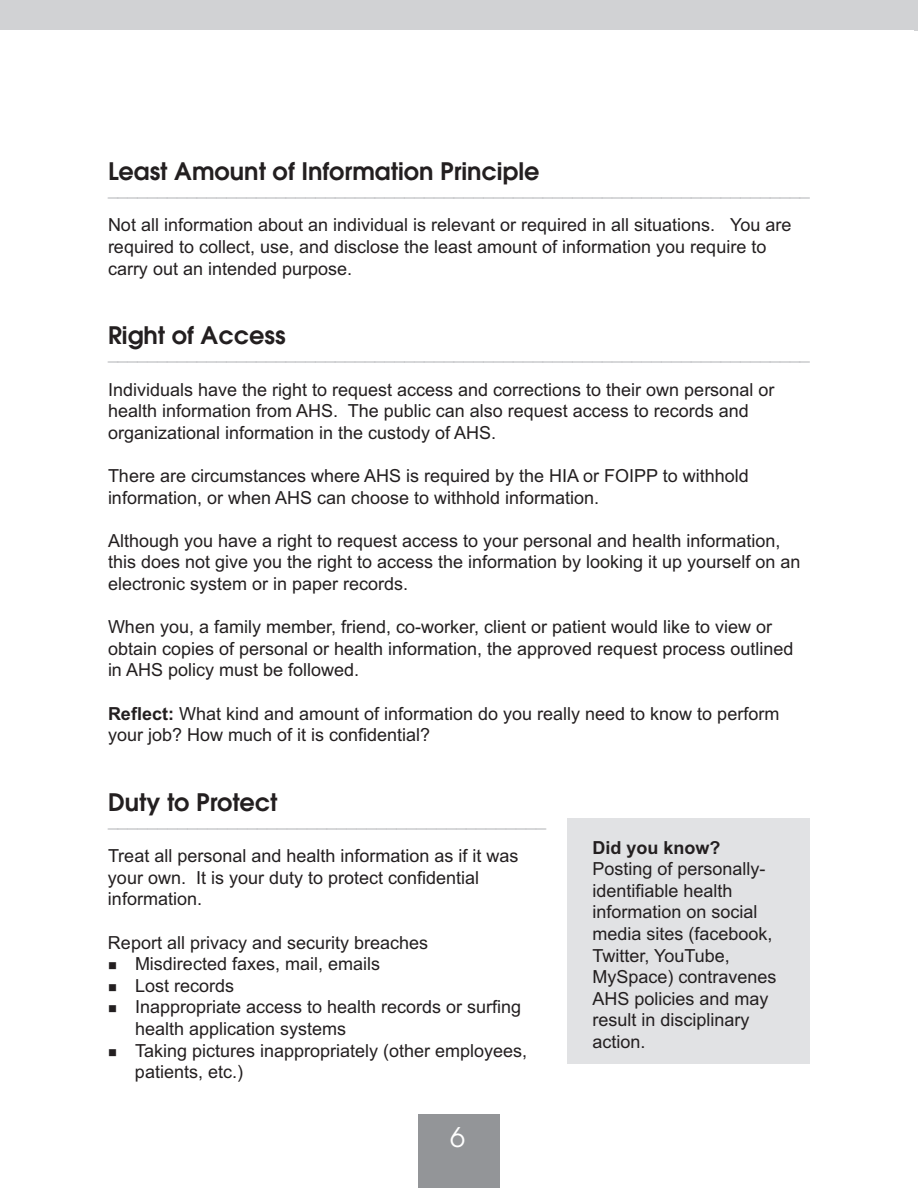
<style>
.page{position:relative;width:918px;height:1188px;background:#fff}
.page>*{position:absolute;margin:0;border:0;box-sizing:border-box;transform-origin:0 0}
.t1{font:27px "Avant Garde";color:#fff}
.t2{font:600 24px "Avant Garde";color:#231f20}
.t3{font:18px/21.6px "Arial";color:#231f20}
.t4{font:18px "Arial";color:#bcbdc0}
.t5{font:700 18px "Arial";color:#231f20}
.s1{font-weight:700}
</style>
<div class="page">
<div style="left:418px;top:1114px;width:82px;height:74px;background:#939598"></div>
<div style="left:0;top:0;width:918px;height:30px;background:#d1d2d4"></div>
<hr style="left:914px;top:0;width:4px;height:31px;background:#d1d2d4">
<div style="left:567px;top:818px;width:243px;height:246px;background:#e1e2e4"></div>
<h2 class="t2" style="left:108px;top:162px;width:433px">Least Amount of Information Principle</h2>
<p class="t4" style="left:108px;top:178px;width:703px">_______________________________________________________________________</p>
<p class="t3" style="left:108px;top:214px;width:685px">Not all information about an individual is relevant or required in all situations. You are required to collect, use, and disclose the least amount of information you require to carry out an intended purpose.</p>
<h2 class="t2" style="left:108px;top:326px;width:179px">Right of Access</h2>
<p class="t4" style="left:108px;top:342px;width:703px">_______________________________________________________________________</p>
<p class="t3" style="left:108px;top:379px;width:668px">Individuals have the right to request access and corrections to their own personal or health information from AHS. The public can also request access to records and organizational information in the custody of AHS.</p>
<p class="t3" style="left:108px;top:465px;width:642px">There are circumstances where AHS is required by the HIA or FOIPP to withhold information, or when AHS can choose to withhold information.</p>
<p class="t3" style="left:108px;top:530px;width:694px">Although you have a right to request access to your personal and health information, this does not give you the right to access the information by looking it up yourself on an electronic system or in paper records.</p>
<p class="t3" style="left:108px;top:616px;width:687px">When you, a family member, friend, co-worker, client or patient would like to view or obtain copies of personal or health information, the approved request process outlined in AHS policy must be followed.</p>
<p class="t3" style="left:108px;top:703px;width:673px"><span class="s1">Reflect:</span> What kind and amount of information do you really need to know to perform your job? How much of it is confidential?</p>
<h2 class="t2" style="left:108px;top:793px;width:171px">Duty to Protect</h2>
<p class="t4" style="left:108px;top:809px;width:440px">____________________________________________</p>
<p class="t3" style="left:108px;top:845px;width:412px">Treat all personal and health information as if it was your own. It is your duty to protect confidential information.</p>
<p class="t3" style="left:135px;top:932px;width:394px;text-indent:-27px">Report all privacy and security breaches<br>Misdirected faxes, mail, emails<br>Lost records<br>Inappropriate access to health records or surfing health application systems<br>Taking pictures inappropriately (other employees, patients, etc.)</p>
<h1 class="t1" style="left:450px;top:1127px;width:16px">6</h1>
<p class="t5" style="left:592px;top:837px;width:130px">Did you know?</p>
<p class="t3" style="left:592px;top:858px;width:186px">Posting of personally&shy;identifiable health information on social media sites (facebook,<br>Twitter, YouTube,<br>MySpace) contravenes<br>AHS policies and may result in disciplinary action.</p>
</div>
